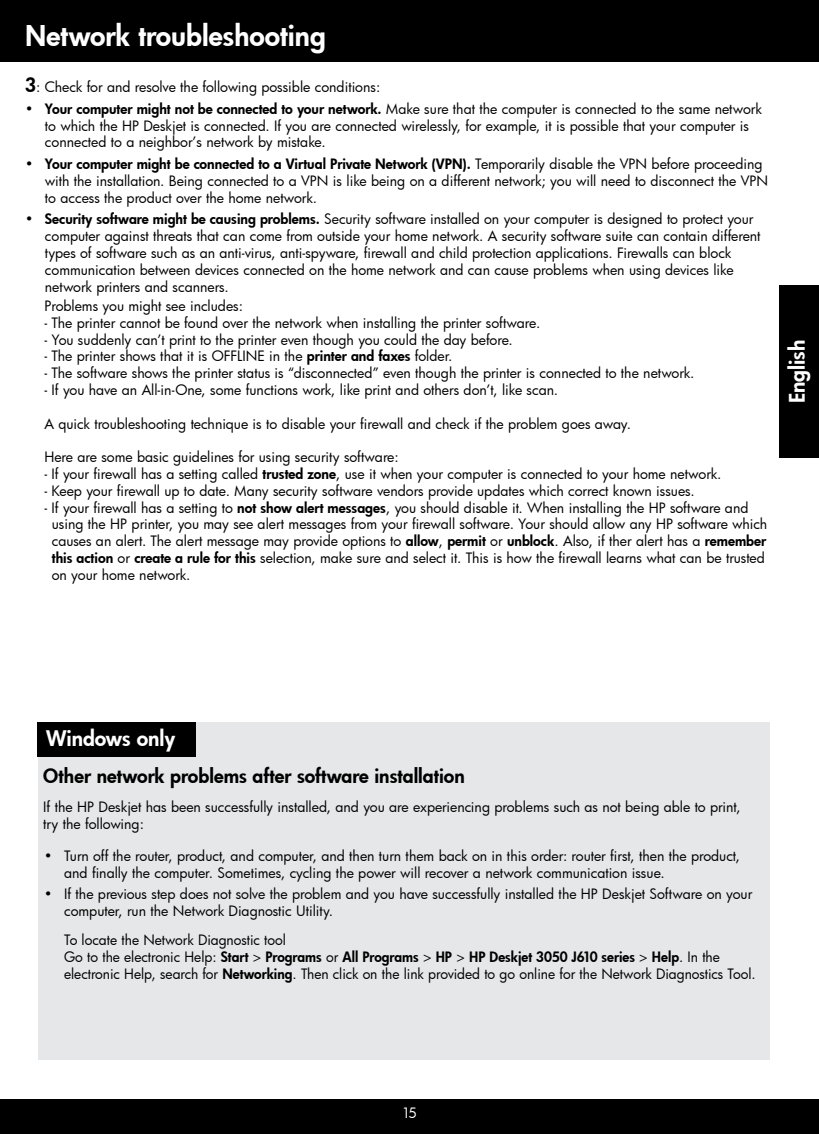
<style>
.page{position:relative;width:819px;height:1134px;background:#fff}
.page>*{position:absolute;margin:0;border:0;box-sizing:border-box;transform-origin:0 0}
.t1{font:28px "Futura Hv";color:#fff}
.t2{font:21px "Futura Hv";color:#fff}
.t3{font:19.25px "Futura Hv";color:#000}
.t4{font:14px/16.8px "Futura Bk";color:#000}
.t5{font:14px "Futura Hv";color:#000}
.t6{font:14px "Futura Bk";color:#fff}
.s1{font-family:"Futura Hv";font-size:19.25px}
.s2{font-family:"Futura Hv"}
.s3{font-family:"Futura Bk"}
</style>
<div class="page">
<div style="left:0;top:0;width:819px;height:62px;background:#000"></div>
<div style="left:0;top:1099px;width:819px;height:35px;background:#000"></div>
<div style="left:38px;top:722px;width:731px;height:337px;background:#e6e7e8"></div>
<div style="left:37px;top:722px;width:159px;height:35px;background:#000"></div>
<div style="left:779px;top:285px;width:40px;height:173px;background:#000"></div>
<h1 class="t1" style="left:25px;top:17px;width:302px">Network troubleshooting</h1>
<p class="t4" style="left:25px;top:78px;width:357px"><span class="s1">3</span>: Check for and resolve the following possible conditions:</p>
<p class="t4" style="left:45px;top:100px;width:719px;text-indent:-20px">• <span class="s2">Your computer might not be connected to your network.</span> Make sure that the computer is connected to the same network to which the HP Deskjet is connected. If you are connected wirelessly, for example, it is possible that your computer is connected to a neighbor’s network by mistake.</p>
<p class="t5" style="left:25px;top:155px;width:739px"><span class="s3">•</span> Your computer might be connected to a Virtual Private Network (VPN). <span class="s3">Temporarily disable the VPN before proceeding</span></p>
<p class="t4" style="left:45px;top:172px;width:725px">with the installation. Being connected to a VPN is like being on a different network; you will need to disconnect the VPN to access the product over the home network.</p>
<p class="t4" style="left:45px;top:211px;width:717px;text-indent:-20px">• <span class="s2">Security software might be causing problems.</span> Security software installed on your computer is designed to protect your computer against threats that can come from outside your home network. A security software suite can contain different types of software such as an anti-virus, anti-spyware, firewall and child protection applications. Firewalls can block communication between devices connected on the home network and can cause problems when using devices like network printers and scanners.</p>
<p class="t4" style="left:44px;top:297px;width:200px">Problems you might see includes:</p>
<p class="t4" style="left:44px;top:314px;width:498px">- The printer cannot be found over the network when installing the printer software.</p>
<p class="t4" style="left:44px;top:331px;width:470px">- You suddenly can’t print to the printer even though you could the day before.</p>
<p class="t4" style="left:44px;top:347px;width:410px">- The printer shows that it is OFFLINE in the <span class="s2">printer and faxes</span> folder.</p>
<p class="t4" style="left:44px;top:364px;width:652px">- The software shows the printer status is “disconnected” even though the printer is connected to the network.</p>
<p class="t4" style="left:44px;top:381px;width:515px">- If you have an All-in-One, some functions work, like print and others don’t, like scan.</p>
<p class="t4" style="left:44px;top:415px;width:588px">A quick troubleshooting technique is to disable your firewall and check if the problem goes away.</p>
<p class="t4" style="left:44px;top:448px;width:356px">Here are some basic guidelines for using security software:</p>
<p class="t4" style="left:44px;top:465px;width:679px">- If your firewall has a setting called <span class="s2">trusted zone</span>, use it when your computer is connected to your home network.</p>
<p class="t4" style="left:44px;top:482px;width:652px">- Keep your firewall up to date. Many security software vendors provide updates which correct known issues.</p>
<p class="t4" style="left:52px;top:499px;width:717px;text-indent:-7px">- If your firewall has a setting to <span class="s2">not show alert messages</span>, you should disable it. When installing the HP software and using the HP printer, you may see alert messages from your firewall software. Your should allow any HP software which causes an alert. The alert message may provide options to <span class="s2">allow</span>, <span class="s2">permit</span> or <span class="s2">unblock</span>. Also, if ther alert has a <span class="s2">remember this action</span> or <span class="s2">create a rule for this</span> selection, make sure and select it. This is how the firewall learns what can be trusted on your home network.</p>
<h2 class="t2" style="left:783px;top:403px;width:65px;rotate:-90deg">English</h2>
<h2 class="t2" style="left:46px;top:724px;width:131px">Windows only</h2>
<h3 class="t3" style="left:43px;top:763px;width:423px">Other network problems after software installation</h3>
<p class="t4" style="left:43px;top:799px;width:699px">If the HP Deskjet has been successfully installed, and you are experiencing problems such as not being able to print, try the following:</p>
<p class="t4" style="left:64px;top:847px;width:678px;text-indent:-20px">• Turn off the router, product, and computer, and then turn them back on in this order: router first, then the product, and finally the computer. Sometimes, cycling the power will recover a network communication issue.</p>
<p class="t4" style="left:64px;top:886px;width:690px;text-indent:-20px">• If the previous step does not solve the problem and you have successfully installed the HP Deskjet Software on your computer, run the Network Diagnostic Utility.</p>
<p class="t4" style="left:64px;top:931px;width:223px">To locate the Network Diagnostic tool</p>
<p class="t5" style="left:64px;top:947px;width:657px"><span class="s3">Go to the electronic Help:</span> Start <span class="s3">&gt;</span> Programs <span class="s3">or</span> All Programs <span class="s3">&gt;</span> HP <span class="s3">&gt;</span> HP Deskjet 3050 J610 series <span class="s3">&gt;</span> Help<span class="s3">. In the</span></p>
<p class="t4" style="left:64px;top:965px;width:693px">electronic Help, search for <span class="s2">Networking</span>. Then click on the link provided to go online for the Network Diagnostics Tool.</p>
<p class="t6" style="left:402px;top:1104px;width:17px">15</p>
</div>
